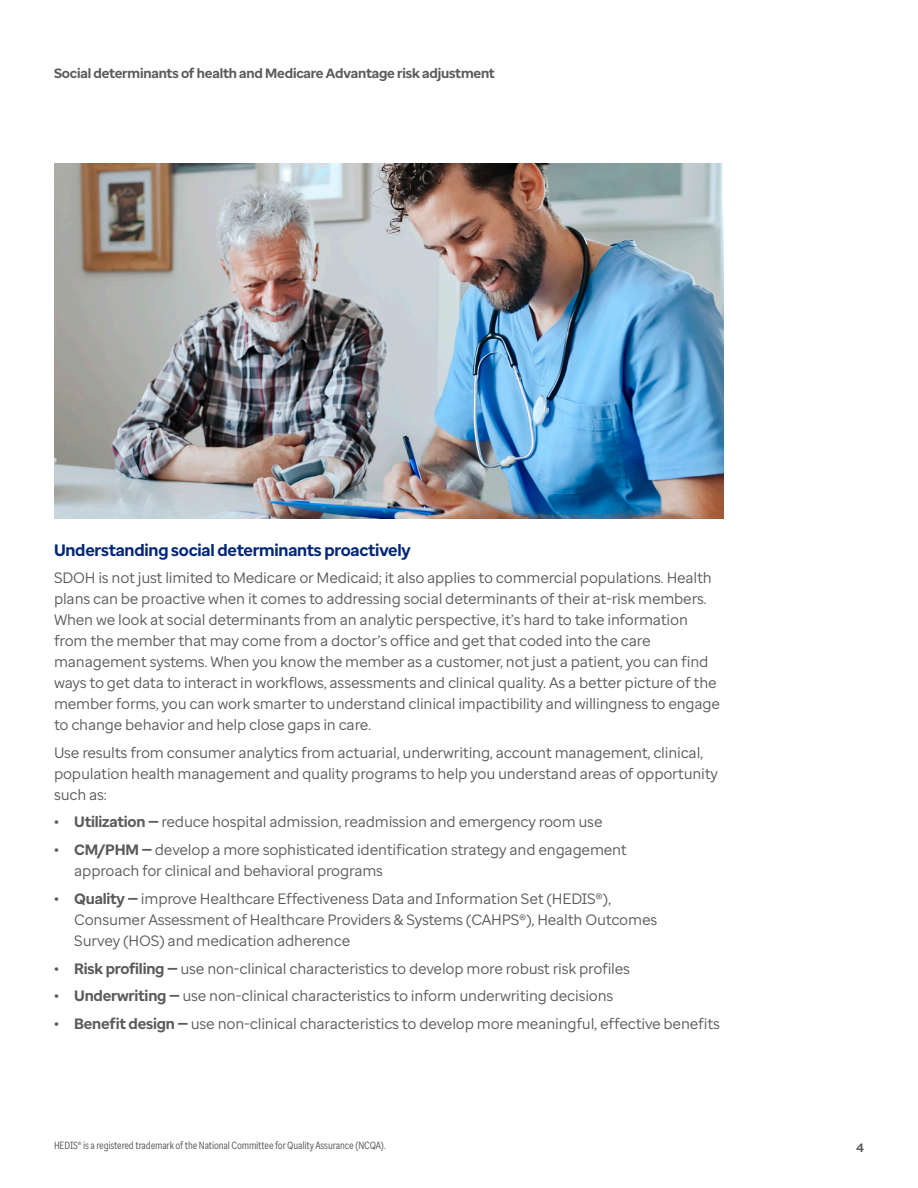
<style>
.page{position:relative;width:918px;height:1188px;background:#fff}
.page>*{position:absolute;margin:0;border:0;box-sizing:border-box;transform-origin:0 0}
.t1{font:700 16.5px "Optum Sans";letter-spacing:-.015em;color:#002677}
.t2{font:15px/21px "Optum Sans";letter-spacing:-.015em;color:#5a5a5a}
.t3{font:700 13.5px "Optum Sans";letter-spacing:-.015em;color:#5a5a5a}
.t4{font:700 12px "Optum Sans";color:#5a5a5a}
.t5{font:10.5px "Optum Sans Cond";letter-spacing:-.015em;color:#5a5a5a}
.s1{font-weight:700}
</style>
<div class="page">
<img style="left:54px;top:163px;width:669px;height:355px">
<p class="t3" style="left:54px;top:64px;width:442px">Social determinants of health and Medicare Advantage risk adjustment</p>
<p class="t1" style="left:54px;top:539px;width:358px">Understanding social determinants proactively</p>
<p class="t2" style="left:54px;top:567px;width:668px">SDOH is not just limited to Medicare or Medicaid; it also applies to commercial populations. Health plans can be proactive when it comes to addressing social determinants of their at-risk members.<br>When we look at social determinants from an analytic perspective, it’s hard to take information from the member that may come from a doctor’s office and get that coded into the care management systems. When you know the member as a customer, not just a patient, you can find ways to get data to interact in workflows, assessments and clinical quality. As a better picture of the member forms, you can work smarter to understand clinical impactibility and willingness to engage to change behavior and help close gaps in care.</p>
<p class="t2" style="left:54px;top:742px;width:666px">Use results from consumer analytics from actuarial, underwriting, account management, clinical, population health management and quality programs to help you understand areas of opportunity such as:</p>
<p class="t2" style="left:54px;top:811px;width:550px"><span class="s1">• Utilization —</span> reduce hospital admission, readmission and emergency room use</p>
<p class="t2" style="left:74px;top:839px;width:554px;text-indent:-20px"><span class="s1">• CM/PHM —</span> develop a more sophisticated identification strategy and engagement approach for clinical and behavioral programs</p>
<p class="t2" style="left:74px;top:888px;width:585px;text-indent:-20px"><span class="s1">• Quality —</span> improve Healthcare Effectiveness Data and Information Set (HEDIS®),<br>Consumer Assessment of Healthcare Providers &amp; Systems (CAHPS®), Health Outcomes<br>Survey (HOS) and medication adherence</p>
<p class="t2" style="left:54px;top:958px;width:578px"><span class="s1">• Risk profiling —</span> use non-clinical characteristics to develop more robust risk profiles</p>
<p class="t2" style="left:54px;top:985px;width:561px"><span class="s1">• Underwriting —</span> use non-clinical characteristics to inform underwriting decisions</p>
<p class="t2" style="left:54px;top:1013px;width:668px"><span class="s1">• Benefit design —</span> use non-clinical characteristics to develop more meaningful, effective benefits</p>
<p class="t5" style="left:54px;top:1138px;width:334px">HEDIS® is a registered trademark of the National Committee for Quality Assurance (NCQA).</p>
<p class="t4" style="left:857px;top:1140px;width:9px">4</p>
</div>
